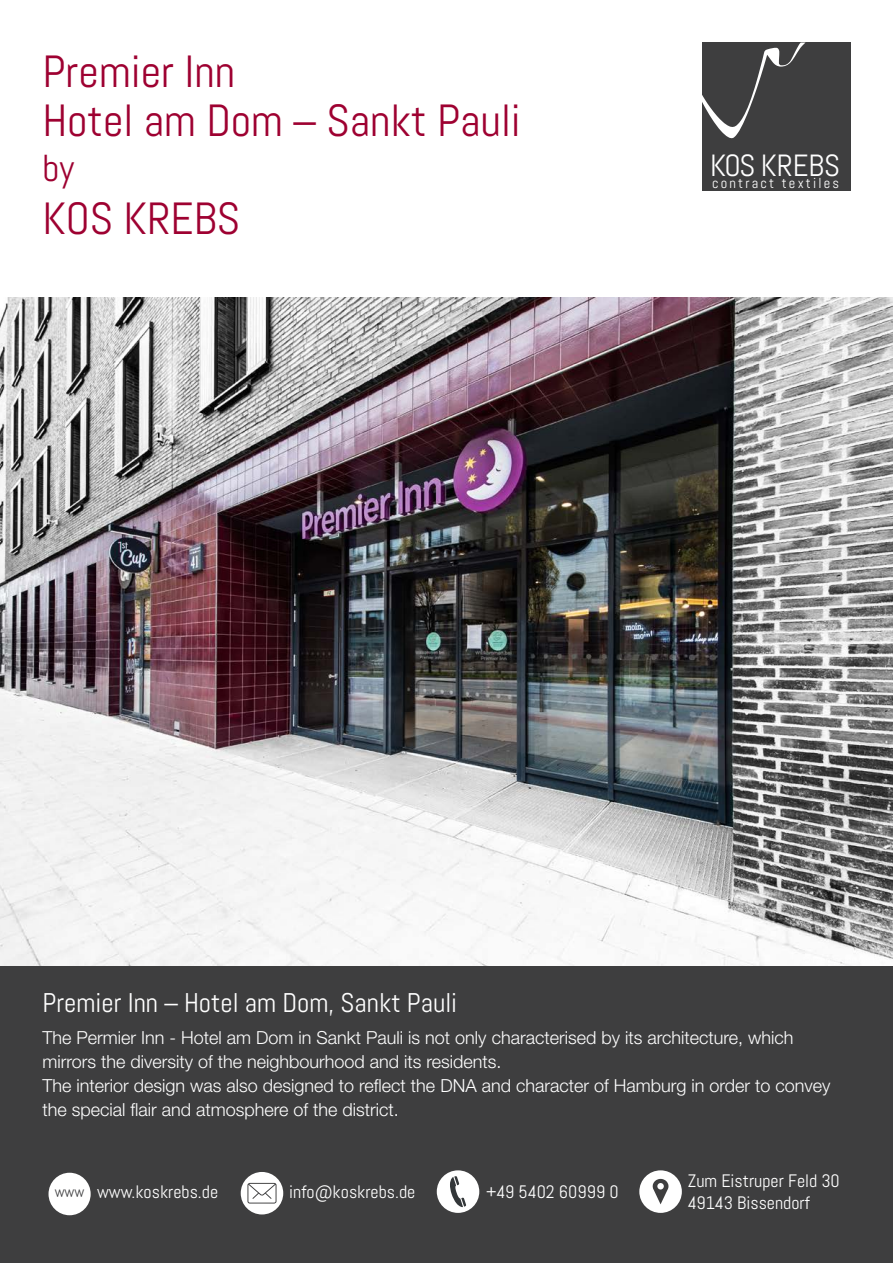
<style>
.page{position:relative;width:893px;height:1263px;background:#fff}
.page>*{position:absolute;margin:0;border:0;box-sizing:border-box;transform-origin:0 0}
.t1{font:45px "Abel";color:#9e0131}
.t2{font:37.5px "Abel";color:#9e0131}
.t3{font:30.6px "Abel";color:#fff}
.t4{font:27px "Abel";color:#fff}
.t5{font:300 18px/24px "Helvetica Neue LT Std";color:#fff}
.t6{font:18px "Abel";color:#fff}
.t7{font:15.15px "Abel";color:#3e3e3f}
.t8{font:14.4px "Abel";letter-spacing:.15em;color:#fff}
.s1{font-family:"Helvetica Neue LT Std";font-weight:300}
</style>
<div class="page">
<div style="left:0;top:942px;width:893px;height:321px;background:#3e3e3f"></div>
<div style="left:49px;top:1173px;width:42px;height:42px;background:#fff;border-radius:50%"></div>
<div style="left:241px;top:1172px;width:42px;height:42px;background:#fff;border-radius:50%"></div>
<svg style="left:247px;top:1183px;width:29px;height:20px"></svg>
<div style="left:437px;top:1170px;width:42px;height:43px;background:#fff;border-radius:50%"></div>
<svg style="left:450px;top:1176px;width:16px;height:31px"></svg>
<div style="left:639px;top:1170px;width:43px;height:43px;background:#fff;border-radius:50%"></div>
<svg style="left:653px;top:1179px;width:15px;height:25px"></svg>
<img style="left:0;top:298px;width:893px;height:667px">
<div style="left:702px;top:43px;width:148px;height:148px;background:#3e3e3f"></div>
<svg style="left:702px;top:43px;width:103px;height:96px"></svg>
<p class="t1" style="left:43px;top:43px;width:194px">Premier Inn</p>
<p class="t1" style="left:43px;top:92px;width:480px">Hotel am Dom <span class="s1">–</span> Sankt Pauli</p>
<p class="t2" style="left:43px;top:144px;width:33px">by</p>
<p class="t1" style="left:43px;top:190px;width:199px">KOS KREBS</p>
<p class="t3" style="left:710px;top:146px;width:131px">KOS KREBS</p>
<p class="t8" style="left:712px;top:174px;width:129px">contract textiles</p>
<p class="t4" style="left:43px;top:985px;width:416px">Premier Inn <span class="s1">–</span> Hotel am Dom, Sankt Pauli</p>
<p class="t5" style="left:43px;top:1026px;width:752px">The Permier Inn - Hotel am Dom in Sankt Pauli is not only characterised by its architecture, which mirrors the diversity of the neighbourhood and its residents.</p>
<p class="t5" style="left:43px;top:1074px;width:789px">The interior design was also designed to reflect the DNA and character of Hamburg in order to convey the special flair and atmosphere of the district.</p>
<p class="t7" style="left:55px;top:1182px;width:31px">www</p>
<p class="t6" style="left:97px;top:1180px;width:123px">www.koskrebs.de</p>
<p class="t6" style="left:289px;top:1180px;width:128px">info@koskrebs.de</p>
<p class="t6" style="left:486px;top:1180px;width:134px">+49 5402 60999 0</p>
<p class="t6" style="left:688px;top:1170px;width:153px">Zum Eistruper Feld 30</p>
<p class="t6" style="left:688px;top:1191px;width:124px">49143 Bissendorf</p>
</div>
